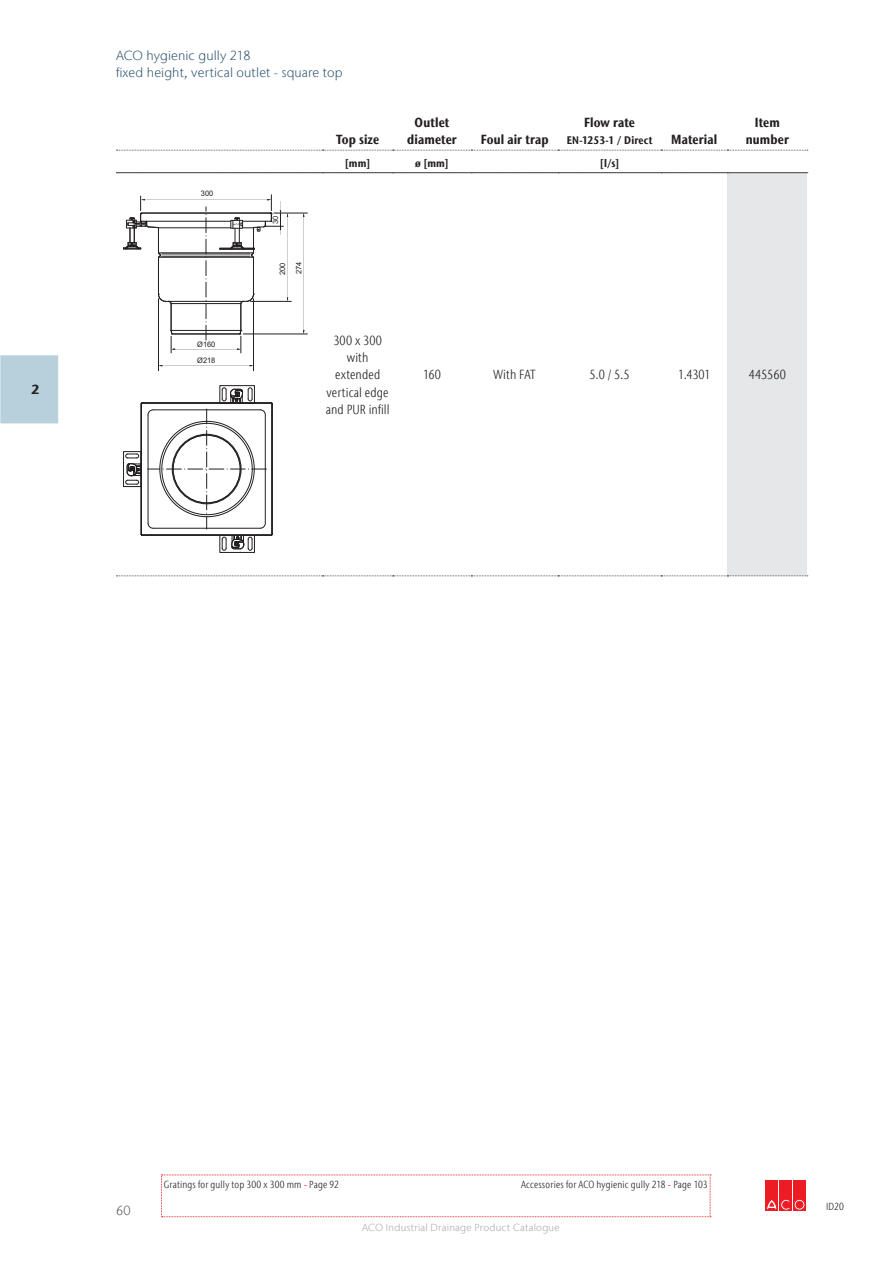
<style>
.page{position:relative;width:893px;height:1263px;background:#fff}
.page>*{position:absolute;margin:0;border:0;box-sizing:border-box;transform-origin:0 0}
.t1{font:300 condensed 13.05px/17.4px "Stone Sans IIITC Com";letter-spacing:.01em;color:#231f20;text-align:center}
.t2{font:700 condensed 13.05px/17.4px "Stone Sans IIITC Com";letter-spacing:.01em;color:#231f20;text-align:center}
.t3{font:300 13.05px/17.4px "Stone Sans IIITC Com";letter-spacing:.005em;color:#345875}
.t4{font:300 13.05px "Stone Sans IIITC Com";color:#58595b}
.t5{font:700 13.05px "Stone Sans IIITC Com";color:#231f20}
.t6{font:700 condensed 10.95px "Stone Sans IIITC Com";letter-spacing:.015em;color:#231f20}
.t7{font:300 condensed 10.2px "Stone Sans IIITC Com";letter-spacing:.015em;color:#231f20}
.t8{font:300 10.2px "Stone Sans IIITC Com";letter-spacing:.02em;color:#a7a9ac}
.t9{font:7.65px/16.5px "Arial";color:#231f20}
.t10{font:7.5px/16.2px "Arial";color:#231f20}
.s1{font-weight:500;font-stretch:normal;color:#ed1c24}
</style>
<div class="page">
<div style="left:765px;top:1180px;width:13px;height:31px;background:#ed1c24"></div>
<div style="left:779px;top:1180px;width:13px;height:31px;background:#ed1c24"></div>
<svg style="left:766px;top:1199px;width:24px;height:11px"></svg>
<div style="left:793px;top:1180px;width:13px;height:31px;background:#ed1c24"></div>
<div style="left:794px;top:1199px;width:11px;height:11px;border:1px solid #ed1c24;border-radius:50%"></div>
<div style="left:796px;top:1201px;width:7px;height:7px;border:1px solid #ed1c24;border-radius:50%"></div>
<div style="left:727px;top:173px;width:80px;height:403px;background:#e6e7e8"></div>
<svg style="left:116px;top:150px;width:692px;height:1px"></svg>
<svg style="left:116px;top:576px;width:692px;height:1px"></svg>
<hr style="left:116px;top:172px;width:691px;height:1px;background:#58595b">
<hr style="left:158px;top:299px;width:1px;height:72px;background:#231f20">
<hr style="left:253px;top:299px;width:1px;height:72px;background:#231f20">
<hr style="left:250px;top:301px;width:41px;height:1px;background:#231f20">
<hr style="left:274px;top:213px;width:33px;height:1px;background:#231f20">
<hr style="left:243px;top:334px;width:64px;height:1px;background:#231f20">
<svg style="left:159px;top:365px;width:94px;height:2px"></svg>
<svg style="left:303px;top:213px;width:2px;height:121px"></svg>
<svg style="left:123px;top:385px;width:150px;height:168px"></svg>
<div style="left:173px;top:435px;width:67px;height:68px;border:1px solid #231f20;border-radius:50%"></div>
<svg style="left:123px;top:195px;width:165px;height:158px"></svg>
<hr style="left:159px;top:228px;width:72px;height:1px;background:#231f20">
<svg style="left:161px;top:1174px;width:550px;height:44px"></svg>
<div style="left:0;top:355px;width:58px;height:68px;background:#b8d0dc"></div>
<p class="t5" style="left:31px;top:381px;width:10px">2</p>
<p class="t3" style="left:116px;top:46px;width:228px">ACO hygienic gully 218<br>fixed height, vertical outlet - square top</p>
<p class="t2" style="left:336px;top:131px;width:45px">Top size</p>
<p class="t2" style="left:407px;top:113px;width:51px">Outlet diameter</p>
<p class="t2" style="left:481px;top:131px;width:69px">Foul air trap</p>
<p class="t2" style="left:584px;top:113px;width:52px">Flow rate</p>
<p class="t6" style="left:567px;top:133px;width:87px">EN-1253-1 / Direct</p>
<p class="t2" style="left:671px;top:131px;width:48px">Material</p>
<p class="t9" style="left:201px;top:186px;width:14px">300</p>
<p class="t10" style="left:268px;top:224px;width:10px;rotate:-90deg">30</p>
<p class="t10" style="left:275px;top:275px;width:15px;rotate:-90deg">200<br>274</p>
<p class="t6" style="left:345px;top:156px;width:27px">[mm]</p>
<p class="t6" style="left:415px;top:156px;width:35px">ø [mm]</p>
<p class="t6" style="left:600px;top:156px;width:21px">[l/s]</p>
<p class="t2" style="left:746px;top:113px;width:45px">Item number</p>
<p class="t9" style="left:197px;top:337px;width:20px">Ø160<br>Ø218</p>
<p class="t1" style="left:326px;top:332px;width:65px">300 x 300 with extended vertical edge and PUR infill</p>
<p class="t1" style="left:423px;top:366px;width:19px">160</p>
<p class="t1" style="left:493px;top:366px;width:44px">With FAT</p>
<p class="t1" style="left:589px;top:366px;width:42px">5.0 / 5.5</p>
<p class="t1" style="left:678px;top:366px;width:34px">1.4301</p>
<p class="t1" style="left:749px;top:366px;width:38px">445560</p>
<p class="t4" style="left:116px;top:1202px;width:16px">60</p>
<p class="t7" style="left:164px;top:1177px;width:177px">Gratings for gully top 300 x 300 mm <span class="s1">-</span> Page 92</p>
<p class="t7" style="left:521px;top:1177px;width:188px">Accessories for ACO hygienic gully 218 <span class="s1">-</span> Page 103</p>
<p class="t8" style="left:362px;top:1221px;width:199px">ACO Industrial Drainage Product Catalogue</p>
<p class="t7" style="left:826px;top:1199px;width:19px">ID20</p>
</div>
